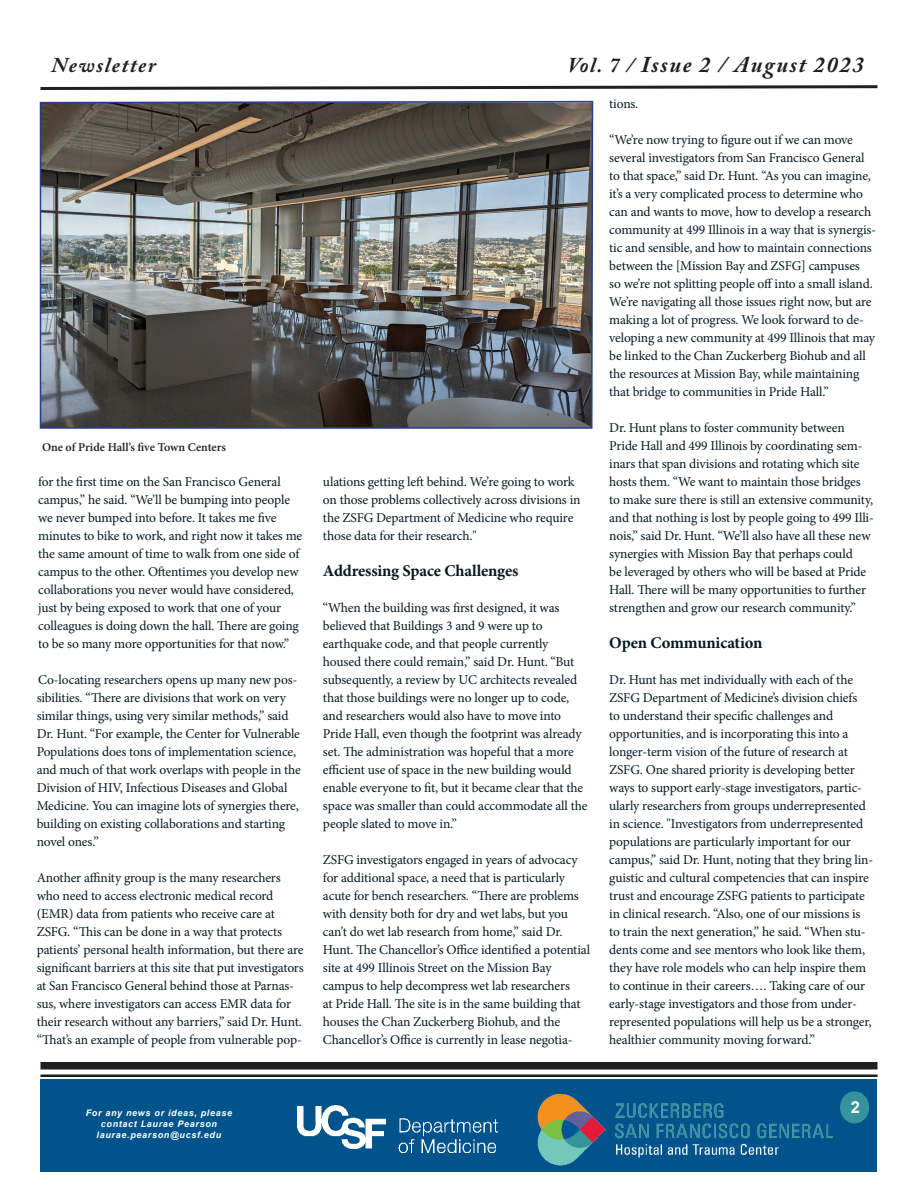
<style>
.page{position:relative;width:918px;height:1188px;background:#fff}
.page>*{position:absolute;margin:0;border:0;box-sizing:border-box;transform-origin:0 0}
.t1{font:italic 700 22.5px "Adobe Caslon Pro";letter-spacing:.075em;color:#231f20}
.t2{font:italic 700 21px "Adobe Caslon Pro";letter-spacing:.075em;color:#231f20}
.Body_Text{font:700 16.5px "Minion Pro";letter-spacing:-.01em;color:#061a22}
.t3{font:700 16.5px "Arial";color:#fff}
.Body_Text-2{font:13.5px/18px "Minion Pro";letter-spacing:-.01em;color:#061a22}
.t4{font:600 12px "Minion Pro";color:#231f20}
.t5{font:italic 700 9px/10.8px "Arial";letter-spacing:.075em;color:#fff;text-align:center}
.s1{font-size:21px}
</style>
<div class="page">
<div style="left:40px;top:1062px;width:838px;height:8px;background:#231f20"></div>
<hr style="left:40px;top:1074px;width:838px;height:3px;background:#231f20">
<div style="left:40px;top:1079px;width:838px;height:93px;background:#00548b"></div>
<img style="left:484px;top:1093px;width:348px;height:73px">
<img style="left:298px;top:1106px;width:199px;height:46px">
<svg style="left:40px;top:85px;width:838px;height:5px"></svg>
<div style="left:840px;top:1091px;width:29px;height:32px;background:#37939b;border-radius:50%"></div>
<img style="left:39px;top:100px;width:555px;height:329px">
<p class="t2" style="left:52px;top:52px;width:106px">Newsletter</p>
<p class="t1" style="left:568px;top:51px;width:298px"><span class="s1">Vol. 7 /</span> Issue 2 / August 2023</p>
<p class="t4" style="left:42px;top:439px;width:186px">One of Pride Hall’s five Town Centers</p>
<p class="Body_Text-2" style="left:38px;top:473px;width:266px">for the first time on the San Francisco General campus,” he said. “We’ll be bumping into people we never bumped into before. It takes me five minutes to bike to work, and right now it takes me the same amount of time to walk from one side of campus to the other. Oftentimes you develop new collaborations you never would have considered, just by being exposed to work that one of your colleagues is doing down the hall. There are going to be so many more opportunities for that now.”</p>
<p class="Body_Text-2" style="left:37px;top:671px;width:266px">Co-locating researchers opens up many new pos&shy;sibilities. “There are divisions that work on very similar things, using very similar methods,” said Dr. Hunt. “For example, the Center for Vulnerable Populations does tons of implementation science, and much of that work overlaps with people in the Division of HIV, Infectious Diseases and Global Medicine. You can imagine lots of synergies there, building on existing collaborations and starting novel ones.”</p>
<p class="Body_Text-2" style="left:37px;top:869px;width:269px">Another affinity group is the many researchers who need to access electronic medical record (EMR) data from patients who receive care at ZSFG. “This can be done in a way that protects patients’ personal health information, but there are significant barriers at this site that put investigators at San Francisco General behind those at Parnas&shy;sus, where investigators can access EMR data for their research without any barriers,” said Dr. Hunt. “That’s an example of people from vulnerable pop-</p>
<p class="Body_Text-2" style="left:323px;top:473px;width:259px">ulations getting left behind. We’re going to work on those problems collectively across divisions in the ZSFG Department of Medicine who require those data for their research."</p>
<p class="Body_Text" style="left:323px;top:559px;width:197px">Addressing Space Challenges</p>
<p class="Body_Text-2" style="left:323px;top:599px;width:266px">“When the building was first designed, it was believed that Buildings 3 and 9 were up to earthquake code, and that people currently housed there could remain,” said Dr. Hunt. “But subsequently, a review by UC architects revealed that those buildings were no longer up to code, and researchers would also have to move into Pride Hall, even though the footprint was already set. The administration was hopeful that a more efficient use of space in the new building would enable everyone to fit, but it became clear that the space was smaller than could accommodate all the people slated to move in.”</p>
<p class="Body_Text-2" style="left:323px;top:851px;width:269px">ZSFG investigators engaged in years of advocacy for additional space, a need that is particularly acute for bench researchers. “There are problems with density both for dry and wet labs, but you can’t do wet lab research from home,” said Dr.<br>Hunt. The Chancellor’s Office identified a potential site at 499 Illinois Street on the Mission Bay campus to help decompress wet lab researchers<br>at Pride Hall. The site is in the same building that houses the Chan Zuckerberg Biohub, and the Chancellor’s Office is currently in lease negotia-</p>
<p class="Body_Text-2" style="left:609px;top:95px;width:31px">tions.</p>
<p class="Body_Text-2" style="left:609px;top:131px;width:268px">“We’re now trying to figure out if we can move several investigators from San Francisco General to that space,” said Dr. Hunt. “As you can imagine, it’s a very complicated process to determine who can and wants to move, how to develop a research community at 499 Illinois in a way that is synergis&shy;tic and sensible, and how to maintain connections between the [Mission Bay and ZSFG] campuses<br>so we’re not splitting people off into a small island.<br>We’re navigating all those issues right now, but are making a lot of progress. We look forward to de&shy;veloping a new community at 499 Illinois that may be linked to the Chan Zuckerberg Biohub and all the resources at Mission Bay, while maintaining that bridge to communities in Pride Hall.”</p>
<p class="Body_Text-2" style="left:609px;top:419px;width:266px">Dr. Hunt plans to foster community between Pride Hall and 499 Illinois by coordinating sem&shy;inars that span divisions and rotating which site hosts them. “We want to maintain those bridges to make sure there is still an extensive community, and that nothing is lost by people going to 499 Illi&shy;nois,” said Dr. Hunt. “We’ll also have all these new synergies with Mission Bay that perhaps could<br>be leveraged by others who will be based at Pride Hall. There will be many opportunities to further strengthen and grow our research community.”</p>
<p class="Body_Text" style="left:609px;top:631px;width:155px">Open Communication</p>
<p class="Body_Text-2" style="left:609px;top:671px;width:266px">Dr. Hunt has met individually with each of the ZSFG Department of Medicine’s division chiefs<br>to understand their specific challenges and opportunities, and is incorporating this into a longer-term vision of the future of research at ZSFG. One shared priority is developing better ways to support early-stage investigators, partic&shy;ularly researchers from groups underrepresented in science. "Investigators from underrepresented populations are particularly important for our campus,” said Dr. Hunt, noting that they bring lin&shy;guistic and cultural competencies that can inspire trust and encourage ZSFG patients to participate in clinical research. “Also, one of our missions is to train the next generation,” he said. “When stu&shy;dents come and see mentors who look like them, they have role models who can help inspire them to continue in their careers…. Taking care of our early-stage investigators and those from under&shy;represented populations will help us be a stronger, healthier community moving forward.”</p>
<p class="t5" style="left:86px;top:1108px;width:148px">For any news or ideas, please contact Laurae Pearson laurae.pearson@ucsf.edu</p>
<p class="t3" style="left:851px;top:1095px;width:11px">2</p>
</div>
